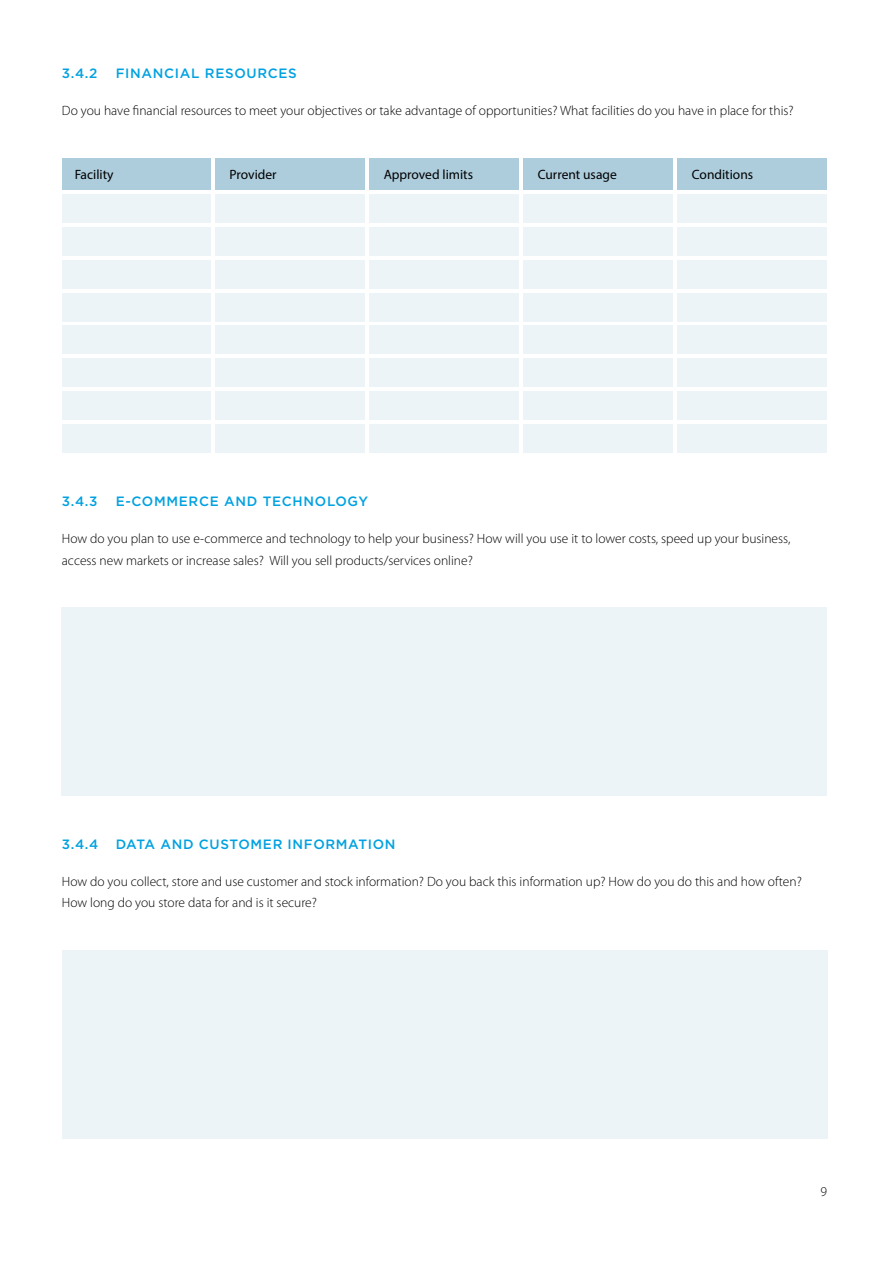
<style>
.page{position:relative;width:893px;height:1263px;background:#fff}
.page>*{position:absolute;margin:0;border:0;box-sizing:border-box;transform-origin:0 0}
.t1{font:300 13.5px/21px "Myriad Pro";color:#000}
.t2{font:500 13.5px "Gotham";letter-spacing:.05em;color:#00a1e0}
.t3{font:13.5px "Myriad Pro";color:#000}
</style>
<div class="page">
<div style="left:62px;top:158px;width:149px;height:32px;background:#adccdc"></div>
<div style="left:215px;top:158px;width:150px;height:32px;background:#adccdc"></div>
<div style="left:369px;top:158px;width:150px;height:32px;background:#adccdc"></div>
<div style="left:523px;top:158px;width:150px;height:32px;background:#adccdc"></div>
<div style="left:677px;top:158px;width:150px;height:32px;background:#adccdc"></div>
<div style="left:62px;top:194px;width:149px;height:29px;background:#edf4f7"></div>
<div style="left:215px;top:194px;width:150px;height:29px;background:#edf4f7"></div>
<div style="left:369px;top:194px;width:150px;height:29px;background:#edf4f7"></div>
<div style="left:523px;top:194px;width:150px;height:29px;background:#edf4f7"></div>
<div style="left:677px;top:194px;width:150px;height:29px;background:#edf4f7"></div>
<div style="left:62px;top:227px;width:149px;height:29px;background:#edf4f7"></div>
<div style="left:215px;top:227px;width:150px;height:29px;background:#edf4f7"></div>
<div style="left:369px;top:227px;width:150px;height:29px;background:#edf4f7"></div>
<div style="left:523px;top:227px;width:150px;height:29px;background:#edf4f7"></div>
<div style="left:677px;top:227px;width:150px;height:29px;background:#edf4f7"></div>
<div style="left:62px;top:260px;width:149px;height:29px;background:#edf4f7"></div>
<div style="left:215px;top:260px;width:150px;height:29px;background:#edf4f7"></div>
<div style="left:369px;top:260px;width:150px;height:29px;background:#edf4f7"></div>
<div style="left:523px;top:260px;width:150px;height:29px;background:#edf4f7"></div>
<div style="left:677px;top:260px;width:150px;height:29px;background:#edf4f7"></div>
<div style="left:62px;top:293px;width:149px;height:28px;background:#edf4f7"></div>
<div style="left:215px;top:293px;width:150px;height:28px;background:#edf4f7"></div>
<div style="left:369px;top:293px;width:150px;height:28px;background:#edf4f7"></div>
<div style="left:523px;top:293px;width:150px;height:28px;background:#edf4f7"></div>
<div style="left:677px;top:293px;width:150px;height:28px;background:#edf4f7"></div>
<div style="left:62px;top:326px;width:149px;height:28px;background:#edf4f7"></div>
<div style="left:215px;top:326px;width:150px;height:28px;background:#edf4f7"></div>
<div style="left:369px;top:326px;width:150px;height:28px;background:#edf4f7"></div>
<div style="left:523px;top:326px;width:150px;height:28px;background:#edf4f7"></div>
<div style="left:677px;top:326px;width:150px;height:28px;background:#edf4f7"></div>
<div style="left:62px;top:358px;width:149px;height:29px;background:#edf4f7"></div>
<div style="left:215px;top:358px;width:150px;height:29px;background:#edf4f7"></div>
<div style="left:369px;top:358px;width:150px;height:29px;background:#edf4f7"></div>
<div style="left:523px;top:358px;width:150px;height:29px;background:#edf4f7"></div>
<div style="left:677px;top:358px;width:150px;height:29px;background:#edf4f7"></div>
<div style="left:62px;top:607px;width:765px;height:188px;background:#edf4f7"></div>
<div style="left:62px;top:391px;width:149px;height:29px;background:#edf4f7"></div>
<div style="left:215px;top:391px;width:150px;height:29px;background:#edf4f7"></div>
<div style="left:369px;top:391px;width:150px;height:29px;background:#edf4f7"></div>
<div style="left:523px;top:391px;width:150px;height:29px;background:#edf4f7"></div>
<div style="left:677px;top:391px;width:150px;height:29px;background:#edf4f7"></div>
<div style="left:62px;top:424px;width:149px;height:29px;background:#edf4f7"></div>
<div style="left:215px;top:424px;width:150px;height:29px;background:#edf4f7"></div>
<div style="left:369px;top:424px;width:150px;height:29px;background:#edf4f7"></div>
<div style="left:523px;top:424px;width:150px;height:29px;background:#edf4f7"></div>
<div style="left:677px;top:424px;width:150px;height:29px;background:#edf4f7"></div>
<div style="left:62px;top:950px;width:765px;height:188px;background:#edf4f7"></div>
<h5 class="t2" style="left:62px;top:64px;width:37px">3.4.2</h5>
<h5 class="t2" style="left:116px;top:64px;width:183px">FINANCIAL RESOURCES</h5>
<p class="t1" style="left:62px;top:100px;width:733px">Do you have financial resources to meet your objectives or take advantage of opportunities? What facilities do you have in place for this?</p>
<p class="t3" style="left:75px;top:166px;width:40px">Facility</p>
<p class="t3" style="left:230px;top:166px;width:49px">Provider</p>
<p class="t3" style="left:384px;top:166px;width:91px">Approved limits</p>
<p class="t3" style="left:538px;top:166px;width:80px">Current usage</p>
<p class="t3" style="left:692px;top:166px;width:63px">Conditions</p>
<h5 class="t2" style="left:62px;top:492px;width:37px">3.4.3</h5>
<h5 class="t2" style="left:116px;top:492px;width:254px">E-COMMERCE AND TECHNOLOGY</h5>
<p class="t1" style="left:62px;top:528px;width:730px">How do you plan to use e-commerce and technology to help your business? How will you use it to lower costs, speed up your business, access new markets or increase sales? Will you sell products/services online?</p>
<h5 class="t2" style="left:62px;top:835px;width:38px">3.4.4</h5>
<h5 class="t2" style="left:116px;top:835px;width:281px">DATA AND CUSTOMER INFORMATION</h5>
<p class="t1" style="left:62px;top:871px;width:741px">How do you collect, store and use customer and stock information? Do you back this information up? How do you do this and how often?<br>How long do you store data for and is it secure?</p>
<p class="t1" style="left:821px;top:1181px;width:8px">9</p>
</div>
